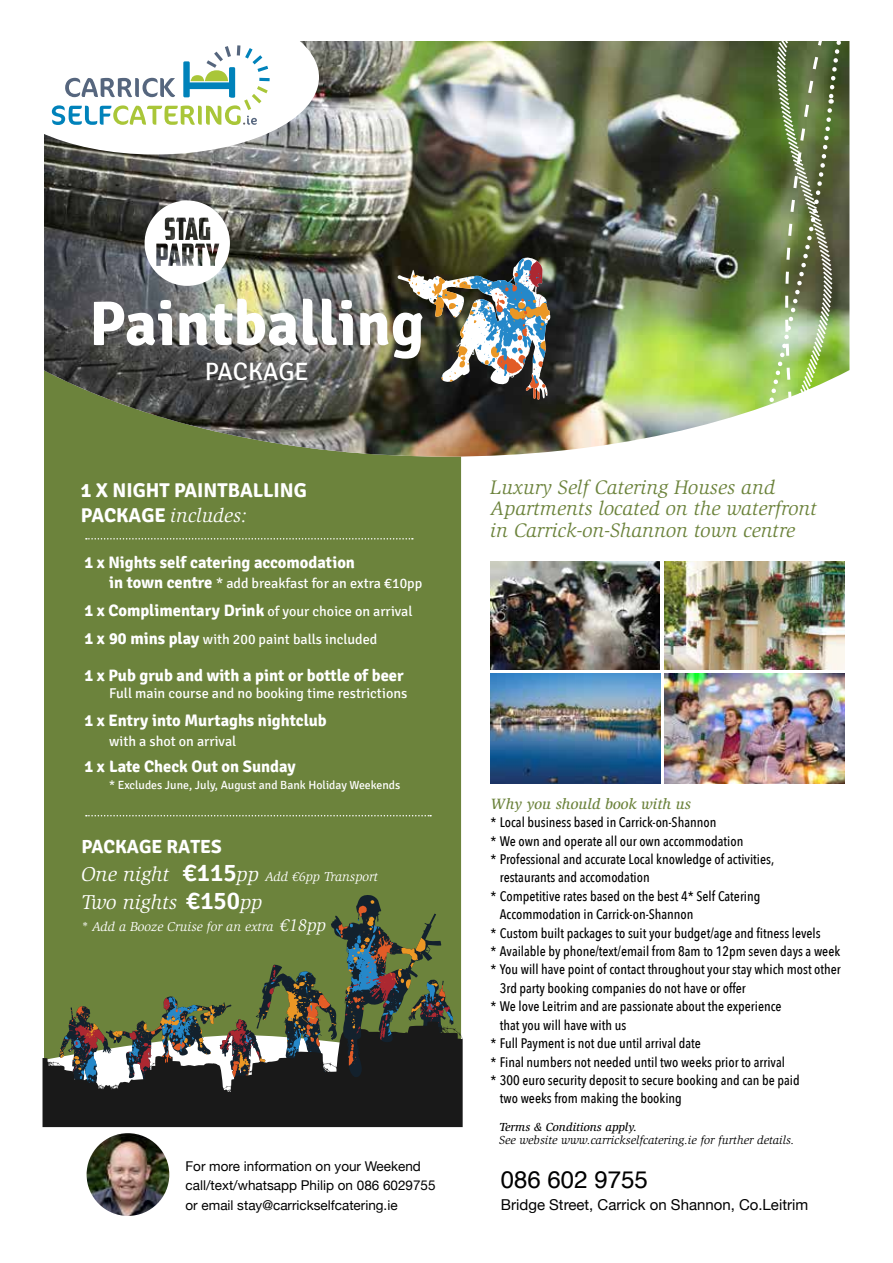
<style>
.page{position:relative;width:893px;height:1263px;background:#fff}
.page>*{position:absolute;margin:0;border:0;box-sizing:border-box;transform-origin:0 0}
.t1{font:700 62.7px "Signika";color:#fff}
.t2{font:25.05px "Signika";color:#fff}
.t3{font:24px "Helvetica";color:#000}
.t4{font:italic 20.55px "Slimbach Std";color:#fff}
.t5{font:italic 20.25px/21.8px "Slimbach Std";color:#6c833c}
.t6{font:700 19.95px "Signika";color:#fff}
.t7{font:italic 19.95px "Slimbach Std";color:#fff}
.t8{font:700 19.05px "Signika";color:#fff}
.t9{font:700 16.5px "Signika";color:#fff}
.t10{font:italic 500 15.3px "Slimbach Std";color:#6c833c}
.t11{font:15px "Helvetica Neue";color:#000}
.t12{font:14.25px/28.2px "Signika";color:#fff}
.t13{font:500 13.8px "Avenir Next Condensed";color:#000}
.t14{font:13.5px/19.5px "Helvetica Neue";color:#000}
.t15{font:italic 13.2px "Slimbach Std";color:#fff}
.t16{font:italic 12px "Slimbach Std";color:#000}
.t17{font:italic 500 12px "Slimbach Std";color:#000}
.t18{font:11.85px "Signika";color:#fff}
.s1{font-family:"Signika";font-weight:700;font-style:normal}
.s2{font-weight:700;font-size:16.5px}
.s3{font-size:20.55px}
.s4{font-family:"Signika";font-weight:600;font-style:normal;font-size:25.05px}
.s5{font-size:17.7px}
</style>
<div class="page">
<img style="left:491px;top:561px;width:169px;height:108px">
<div style="left:44px;top:457px;width:417px;height:437px;background:#6c833c"></div>
<img style="left:44px;top:41px;width:697px;height:416px">
<svg style="left:86px;top:538px;width:327px;height:1px"></svg>
<svg style="left:86px;top:815px;width:345px;height:1px"></svg>
<img style="left:490px;top:673px;width:170px;height:111px">
<svg style="left:741px;top:41px;width:15px;height:629px"></svg>
<svg style="left:756px;top:41px;width:94px;height:738px"></svg>
<img style="left:664px;top:561px;width:180px;height:108px">
<img style="left:145px;top:200px;width:85px;height:86px">
<img style="left:664px;top:673px;width:180px;height:111px">
<svg style="left:43px;top:894px;width:420px;height:233px;background:#56603f"></svg>
<svg style="left:397px;top:255px;width:154px;height:145px"></svg>
<svg style="left:44px;top:41px;width:275px;height:113px"></svg>
<svg style="left:52px;top:42px;width:220px;height:83px"></svg>
<img style="left:87px;top:1133px;width:82px;height:83px;border-radius:41px">
<h1 class="t1" style="left:89px;top:286px;width:337px">Paintballing</h1>
<h2 class="t2" style="left:205px;top:358px;width:105px">PACKAGE</h2>
<h3 class="t6" style="left:81px;top:478px;width:228px">1 X NIGHT PAINTBALLING</h3>
<h3 class="t7" style="left:81px;top:504px;width:168px"><span class="s1">PACKAGE</span> includes:</h3>
<p class="t9" style="left:84px;top:552px;width:272px">1 x Nights self catering accomodation</p>
<p class="t12" style="left:84px;top:569px;width:339px;text-indent:25px"><span class="s2">in town centre</span> * add breakfast for an extra €10pp<br><span class="s2">1 x Complimentary Drink</span> of your choice on arrival<br><span class="s2">1 x 90 mins play</span> with 200 paint balls included</p>
<p class="t9" style="left:84px;top:665px;width:321px">1 x Pub grub and with a pint or bottle of beer</p>
<p class="t12" style="left:109px;top:679px;width:300px">Full main course and no booking time restrictions</p>
<p class="t9" style="left:84px;top:710px;width:244px">1 x Entry into Murtaghs nightclub</p>
<p class="t12" style="left:109px;top:727px;width:129px">with a shot on arrival</p>
<p class="t9" style="left:84px;top:756px;width:213px">1 x Late Check Out on Sunday</p>
<p class="t18" style="left:109px;top:778px;width:293px">* Excludes June, July, August and Bank Holiday Weekends</p>
<h3 class="t8" style="left:81px;top:835px;width:142px">PACKAGE RATES</h3>
<p class="t15" style="left:81px;top:869px;width:299px"><span class="s3">One night</span> <span class="s4">€115</span><span class="s3">pp</span> Add €6pp Transport</p>
<h3 class="t4" style="left:81px;top:891px;width:183px">Two nights <span class="s4">€150</span>pp</h3>
<p class="t15" style="left:81px;top:919px;width:246px">* Add a Booze Cruise for an extra <span class="s5">€18pp</span></p>
<p class="t14" style="left:186px;top:1157px;width:252px">For more information on your Weekend call/text/whatsapp Philip on 086 6029755 or email stay@carrickselfcatering.ie</p>
<h3 class="t5" style="left:490px;top:476px;width:328px">Luxury Self Catering Houses and<br>Apartments located on the waterfront in Carrick-on-Shannon town centre</h3>
<p class="t10" style="left:491px;top:795px;width:202px">Why you should book with us</p>
<p class="t13" style="left:491px;top:814px;width:227px">* Local business based in Carrick-on-Shannon</p>
<p class="t13" style="left:491px;top:832px;width:254px">* We own and operate all our own accommodation</p>
<p class="t13" style="left:491px;top:851px;width:285px">* Professional and accurate Local knowledge of activities,</p>
<p class="t13" style="left:500px;top:869px;width:151px">restaurants and accomodation</p>
<p class="t13" style="left:491px;top:888px;width:271px">* Competitive rates based on the best 4* Self Catering</p>
<p class="t13" style="left:500px;top:906px;width:195px">Accommodation in Carrick-on-Shannon</p>
<p class="t13" style="left:491px;top:924px;width:332px">* Custom built packages to suit your budget/age and fitness levels</p>
<p class="t13" style="left:491px;top:943px;width:351px">* Available by phone/text/email from 8am to 12pm seven days a week</p>
<p class="t13" style="left:491px;top:961px;width:352px">* You will have point of contact throughout your stay which most other</p>
<p class="t13" style="left:500px;top:980px;width:248px">3rd party booking companies do not have or offer</p>
<p class="t13" style="left:491px;top:998px;width:292px">* We love Leitrim and are passionate about the experience</p>
<p class="t13" style="left:500px;top:1016px;width:128px">that you will have with us</p>
<p class="t13" style="left:491px;top:1035px;width:212px">* Full Payment is not due until arrival date</p>
<p class="t13" style="left:491px;top:1053px;width:296px">* Final numbers not needed until two weeks prior to arrival</p>
<p class="t13" style="left:491px;top:1072px;width:311px">* 300 euro security deposit to secure booking and can be paid</p>
<p class="t13" style="left:500px;top:1090px;width:184px">two weeks from making the booking</p>
<p class="t17" style="left:499px;top:1120px;width:139px">Terms &amp; Conditions apply.</p>
<p class="t16" style="left:499px;top:1133px;width:297px">See website www.carrickselfcatering.ie for further details.</p>
<h3 class="t3" style="left:501px;top:1161px;width:148px">086 602 9755</h3>
<p class="t11" style="left:501px;top:1194px;width:309px">Bridge Street, Carrick on Shannon, Co.Leitrim</p>
</div>
